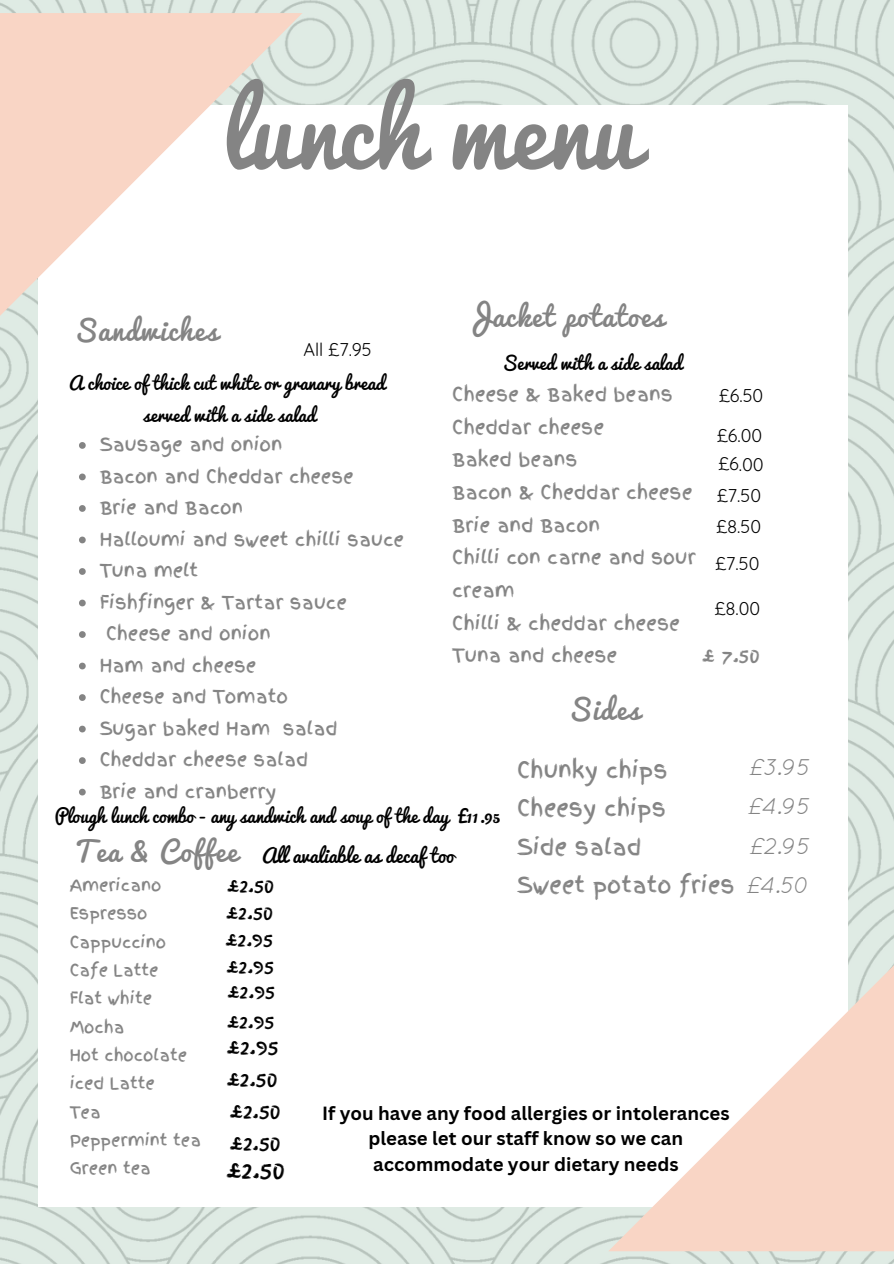
<style>
.page{position:relative;width:894px;height:1264px;background:#fff}
.page>*{position:absolute;margin:0;border:0;box-sizing:border-box;transform-origin:0 0}
.t1{font:96.9px "Pacifico";color:#848484}
.t2{font:27.3px "Pacifico";letter-spacing:.05em;color:#848484}
.t3{font:italic 22.65px/39.3px "Quicksand";color:#848484;text-align:justify}
.t4{font:22.5px "Finger Paint";color:#000}
.t5{font:22.05px/38.2px "Finger Paint";color:#848484}
.t6{font:19.5px "Finger Paint";color:#000}
.t7{font:19.05px "Pacifico";color:#000}
.t8{font:18.75px/32.7px "Finger Paint";color:#848484}
.t9{font:700 18.6px/25.7px "Canva Sans";color:#000;text-align:center}
.t10{font:18.15px "Finger Paint";color:#848484}
.t11{font:18px/31.5px "Pacifico";color:#000;text-align:center}
.t12{font:18px "Quicksand";color:#000}
.t13{font:18px "Finger Paint";color:#000}
.t14{font:16.2px "Finger Paint";color:#848484}
</style>
<div class="page">
<img style="left:0;top:0;width:893px;height:1263px">
<div style="left:38px;top:105px;width:809px;height:1101px;background:#fff"></div>
<svg style="left:0;top:13px;width:302px;height:350px"></svg>
<svg style="left:608px;top:919px;width:285px;height:332px"></svg>
<svg style="left:79px;top:442px;width:7px;height:7px"></svg>
<svg style="left:79px;top:473px;width:7px;height:7px"></svg>
<svg style="left:79px;top:505px;width:7px;height:7px"></svg>
<svg style="left:79px;top:536px;width:7px;height:7px"></svg>
<svg style="left:79px;top:568px;width:7px;height:7px"></svg>
<svg style="left:79px;top:599px;width:7px;height:7px"></svg>
<svg style="left:79px;top:631px;width:7px;height:7px"></svg>
<svg style="left:79px;top:662px;width:7px;height:7px"></svg>
<svg style="left:79px;top:694px;width:7px;height:7px"></svg>
<svg style="left:79px;top:725px;width:7px;height:7px"></svg>
<svg style="left:79px;top:757px;width:7px;height:7px"></svg>
<svg style="left:79px;top:788px;width:7px;height:7px"></svg>
<p class="t1" style="left:222px;top:79px;width:416px">lunch menu</p>
<p class="t2" style="left:465px;top:302px;width:200px">Jacket potatoes</p>
<h1 class="t2" style="left:74px;top:316px;width:145px">Sandwiches</h1>
<h2 class="t12" style="left:303px;top:338px;width:70px">All £7.95</h2>
<p class="t11" style="left:502px;top:348px;width:182px">Served with a side salad</p>
<h5 class="t11" style="left:69px;top:368px;width:318px">A choice of thick cut white or granary bread served with a side salad</h5>
<p class="t8" style="left:452px;top:378px;width:245px">Cheese &amp; Baked beans<br>Cheddar cheese<br>Baked beans<br>Bacon &amp; Cheddar cheese<br>Brie and Bacon<br>Chilli con carne and sour cream<br>Chilli &amp; cheddar cheese<br>Tuna and cheese</p>
<p class="t12" style="left:718px;top:384px;width:46px">£6.50</p>
<p class="t12" style="left:716px;top:423px;width:47px">£6.00</p>
<p class="t10" style="left:100px;top:431px;width:184px">Sausage and onion</p>
<h2 class="t10" style="left:100px;top:462px;width:255px">Bacon and Cheddar cheese</h2>
<h2 class="t10" style="left:100px;top:494px;width:145px">Brie and Bacon</h2>
<h5 class="t10" style="left:100px;top:525px;width:305px">Halloumi and sweet chilli sauce</h5>
<h5 class="t10" style="left:100px;top:557px;width:100px">Tuna melt</h5>
<h5 class="t10" style="left:100px;top:588px;width:248px">Fishfinger &amp; Tartar sauce</h5>
<h5 class="t10" style="left:106px;top:620px;width:166px">Cheese and onion</h5>
<h5 class="t10" style="left:100px;top:651px;width:158px">Ham and cheese</h5>
<h5 class="t10" style="left:100px;top:683px;width:190px">Cheese and Tomato</h5>
<h5 class="t10" style="left:100px;top:714px;width:239px">Sugar baked Ham salad</h5>
<h5 class="t10" style="left:100px;top:746px;width:210px">Cheddar cheese salad</h5>
<h5 class="t10" style="left:100px;top:777px;width:178px">Brie and cranberry</h5>
<p class="t12" style="left:718px;top:452px;width:47px;rotate:1deg">£6.00</p>
<p class="t12" style="left:716px;top:484px;width:46px">£7.50</p>
<p class="t12" style="left:715px;top:514px;width:47px">£8.50</p>
<h5 class="t12" style="left:715px;top:551px;width:46px">£7.50</h5>
<p class="t12" style="left:714px;top:597px;width:47px">£8.00</p>
<p class="t8" style="left:702px;top:639px;width:59px">£ 7.50</p>
<h2 class="t2" style="left:568px;top:695px;width:73px">Sides</h2>
<h3 class="t5" style="left:517px;top:751px;width:219px">Chunky chips<br>Cheesy chips<br>Side salad<br>Sweet potato fries</h3>
<h3 class="t3" style="left:745px;top:747px;width:66px">£3.95 £4.95 £2.95 £4.50</h3>
<p class="t11" style="left:55px;top:800px;width:446px">Plough lunch combo - any sandwich and soup of the day £11.95</p>
<p class="t2" style="left:74px;top:836px;width:165px">Tea &amp; Coffee</p>
<p class="t14" style="left:70px;top:873px;width:93px">Americano</p>
<p class="t14" style="left:70px;top:901px;width:79px">Espresso</p>
<p class="t14" style="left:70px;top:929px;width:98px">Cappuccino</p>
<p class="t14" style="left:70px;top:958px;width:90px">Cafe Latte</p>
<p class="t14" style="left:70px;top:986px;width:84px">Flat white</p>
<p class="t14" style="left:70px;top:1014px;width:56px">Mocha</p>
<p class="t14" style="left:70px;top:1043px;width:119px">Hot chocolate</p>
<p class="t14" style="left:70px;top:1071px;width:86px">iced Latte</p>
<p class="t14" style="left:70px;top:1099px;width:33px">Tea</p>
<h5 class="t14" style="left:70px;top:1128px;width:133px">Peppermint tea</h5>
<h5 class="t14" style="left:70px;top:1156px;width:83px">Green tea</h5>
<p class="t7" style="left:262px;top:845px;width:194px">All avaliable as decaf too</p>
<p class="t13" style="left:227px;top:872px;width:48px">£2.50</p>
<h5 class="t13" style="left:226px;top:898px;width:48px">£2.50</h5>
<h5 class="t13" style="left:226px;top:925px;width:49px">£2.95</h5>
<h5 class="t13" style="left:227px;top:953px;width:49px">£2.95</h5>
<h5 class="t13" style="left:228px;top:978px;width:49px">£2.95</h5>
<h5 class="t13" style="left:227px;top:1008px;width:49px">£2.95</h5>
<h5 class="t6" style="left:227px;top:1032px;width:53px">£2.95</h5>
<h5 class="t6" style="left:227px;top:1064px;width:52px">£2.50</h5>
<h5 class="t6" style="left:230px;top:1096px;width:52px">£2.50</h5>
<h5 class="t6" style="left:230px;top:1128px;width:52px">£2.50</h5>
<h5 class="t4" style="left:227px;top:1153px;width:60px">£2.50</h5>
<p class="t9" style="left:322px;top:1099px;width:409px">If you have any food allergies or intolerances please let our staff know so we can accommodate your dietary needs</p>
</div>
